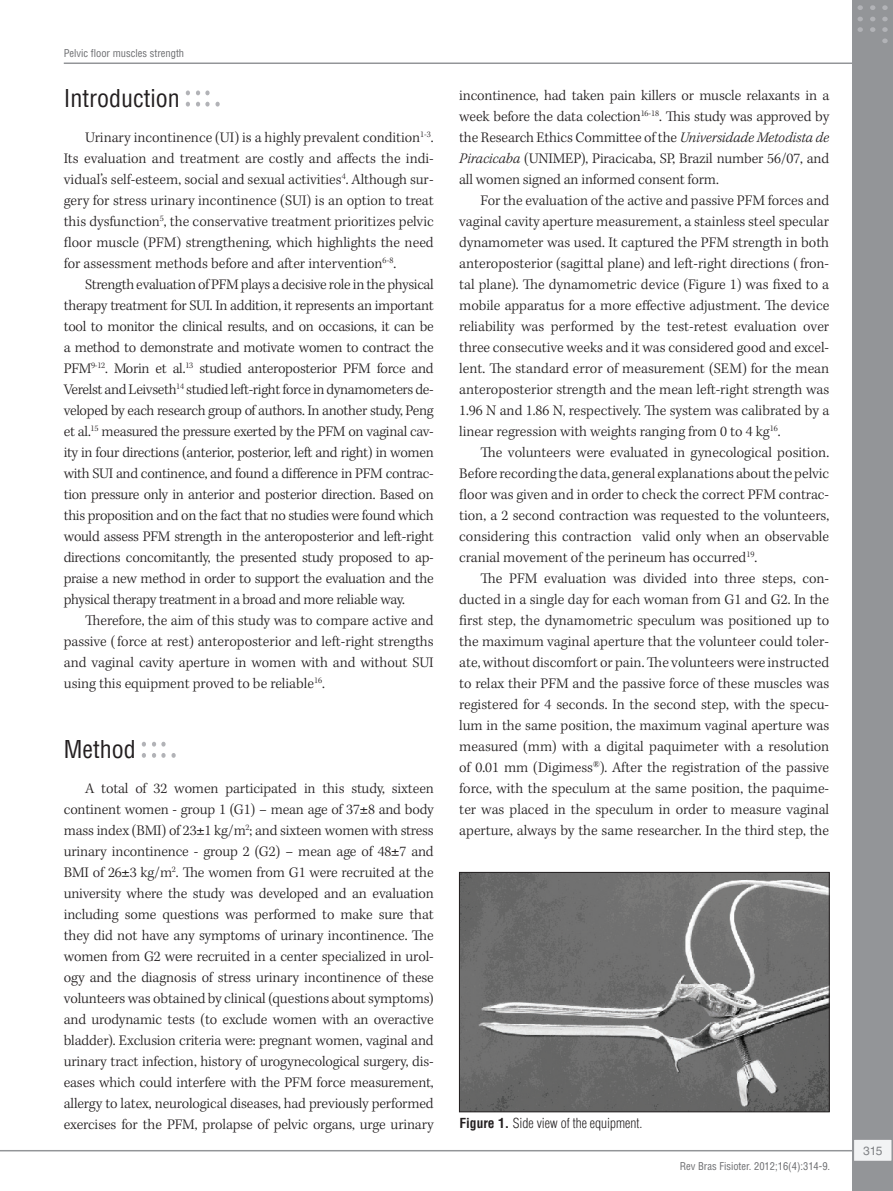
<style>
.page{position:relative;width:893px;height:1191px;background:#fff}
.page>*{position:absolute;margin:0;border:0;box-sizing:border-box;transform-origin:0 0}
.z04_0_Sub1{font:condensed 24px "Helvetica LT Std";color:#231f20}
.z05_0_texto_txt{font:300 15px/21px "Kepler Std";letter-spacing:-.005em;color:#231f20;text-align:justify}
.z07_0_tabela-img_tit{font:300 condensed 13.5px "Helvetica LT Std";color:#231f20}
.t1{font:12px "Helvetica LT Std";color:#808285}
.z06_2_cabecalho{font:condensed 10.5px "Helvetica LT Std";color:#6c6d70}
.s1{font-style:italic}
.s2{font-weight:700}
</style>
<div class="page">
<svg style="left:196px;top:102px;width:24px;height:5px"></svg>
<svg style="left:186px;top:102px;width:4px;height:5px"></svg>
<svg style="left:196px;top:90px;width:14px;height:5px"></svg>
<svg style="left:186px;top:90px;width:4px;height:5px"></svg>
<svg style="left:152px;top:753px;width:24px;height:5px"></svg>
<svg style="left:142px;top:753px;width:4px;height:5px"></svg>
<svg style="left:152px;top:741px;width:14px;height:5px"></svg>
<svg style="left:142px;top:741px;width:4px;height:5px"></svg>
<img style="left:461px;top:874px;width:366px;height:236px">
<div style="left:459px;top:872px;width:370px;height:240px;border:1px solid #231f20"></div>
<hr style="left:0;top:1150px;width:879px;height:1px;background:#939598">
<hr style="left:64px;top:62px;width:810px;height:2px;background:#939598">
<div style="left:853px;top:0;width:40px;height:1191px;background:#939598"></div>
<div style="left:853px;top:1139px;width:39px;height:22px;background:#f2f3f4"></div>
<div style="left:853px;top:1138px;width:40px;height:24px;border:2px solid #939598"></div>
<svg style="left:857px;top:27px;width:6px;height:5px"></svg>
<svg style="left:857px;top:17px;width:6px;height:4px"></svg>
<svg style="left:857px;top:5px;width:6px;height:5px"></svg>
<svg style="left:870px;top:27px;width:5px;height:5px"></svg>
<svg style="left:870px;top:17px;width:5px;height:4px"></svg>
<svg style="left:870px;top:5px;width:5px;height:5px"></svg>
<svg style="left:882px;top:27px;width:6px;height:5px"></svg>
<svg style="left:882px;top:38px;width:6px;height:5px"></svg>
<svg style="left:882px;top:17px;width:6px;height:4px"></svg>
<svg style="left:882px;top:5px;width:6px;height:5px"></svg>
<p class="z06_2_cabecalho" style="left:64px;top:46px;width:122px">Pelvic floor muscles strength</p>
<p class="z04_0_Sub1" style="left:64px;top:83px;width:117px">Introduction</p>
<p class="z05_0_texto_txt" style="left:64px;top:127px;width:371px;text-indent:21px">Urinary incontinence (UI) is a highly prevalent condition<sup>1-3</sup>.<br>Its evaluation and treatment are costly and affects the indi&shy;vidual’s self-esteem, social and sexual activities<sup>4</sup>. Although sur&shy;gery for stress urinary incontinence (SUI) is an option to treat this dysfunction<sup>5</sup>, the conservative treatment prioritizes pelvic floor muscle (PFM) strengthening, which highlights the need for assessment methods before and after intervention<sup>6-8</sup>.</p>
<p class="z05_0_texto_txt" style="left:64px;top:274px;width:371px;text-indent:21px">Strength evaluation of PFM plays a decisive role in the physical therapy treatment for SUI. In addition, it represents an important tool to monitor the clinical results, and on occasions, it can be a method to demonstrate and motivate women to contract the PFM<sup>9-12</sup>. Morin et al.<sup>13</sup> studied anteroposterior PFM force and Verelst and Leivseth<sup>14</sup> studied left-right force in dynamometers de&shy;veloped by each research group of authors. In another study, Peng et al.<sup>15</sup> measured the pressure exerted by the PFM on vaginal cav&shy;ity in four directions (anterior, posterior, left and right) in women with SUI and continence, and found a difference in PFM contrac&shy;tion pressure only in anterior and posterior direction. Based on this proposition and on the fact that no studies were found which would assess PFM strength in the anteroposterior and left-right directions concomitantly, the presented study proposed to ap&shy;praise a new method in order to support the evaluation and the physical therapy treatment in a broad and more reliable way.</p>
<p class="z05_0_texto_txt" style="left:64px;top:610px;width:371px;text-indent:21px">Therefore, the aim of this study was to compare active and passive ( force at rest) anteroposterior and left-right strengths and vaginal cavity aperture in women with and without SUI using this equipment proved to be reliable<sup>16</sup>.</p>
<p class="z04_0_Sub1" style="left:64px;top:734px;width:73px">Method</p>
<p class="z05_0_texto_txt" style="left:64px;top:778px;width:371px;text-indent:21px">A total of 32 women participated in this study, sixteen continent women - group 1 (G1) – mean age of 37 8 and body mass index (BMI) of 23 1 kg/m<sup>2</sup>; and sixteen women with stress urinary incontinence - group 2 (G2) – mean age of 48 7 and BMI of 26 3 kg/m<sup>2</sup>. The women from G1 were recruited at the university where the study was developed and an evaluation including some questions was performed to make sure that they did not have any symptoms of urinary incontinence. The women from G2 were recruited in a center specialized in urol&shy;ogy and the diagnosis of stress urinary incontinence of these volunteers was obtained by clinical (questions about symptoms) and urodynamic tests (to exclude women with an overactive bladder). Exclusion criteria were: pregnant women, vaginal and urinary tract infection, history of urogynecological surgery, dis&shy;eases which could interfere with the PFM force measurement, allergy to latex, neurological diseases, had previously performed exercises for the PFM, prolapse of pelvic organs, urge urinary</p>
<p class="z05_0_texto_txt" style="left:459px;top:85px;width:371px">incontinence, had taken pain killers or muscle relaxants in a week before the data colection<sup>16-18</sup>. This study was approved by the Research Ethics Committee of the <span class="s1">Universidade Metodista de Piracicaba</span> (UNIMEP), Piracicaba, SP, Brazil number 56/07, and all women signed an informed consent form.</p>
<p class="z05_0_texto_txt" style="left:459px;top:190px;width:371px;text-indent:21px">For the evaluation of the active and passive PFM forces and vaginal cavity aperture measurement, a stainless steel specular dynamometer was used. It captured the PFM strength in both anteroposterior (sagittal plane) and left-right directions ( fron&shy;tal plane). The dynamometric device (Figure 1) was fixed to a mobile apparatus for a more effective adjustment. The device reliability was performed by the test-retest evaluation over three consecutive weeks and it was considered good and excel&shy;lent. The standard error of measurement (SEM) for the mean anteroposterior strength and the mean left-right strength was 1.96 N and 1.86 N, respectively. The system was calibrated by a linear regression with weights ranging from 0 to 4 kg<sup>16</sup>.</p>
<p class="z05_0_texto_txt" style="left:459px;top:442px;width:371px;text-indent:21px">The volunteers were evaluated in gynecological position.<br>Before recording the data, general explanations about the pelvic floor was given and in order to check the correct PFM contrac&shy;tion, a 2 second contraction was requested to the volunteers, considering this contraction valid only when an observable cranial movement of the perineum has occurred<sup>19</sup>.</p>
<p class="z05_0_texto_txt" style="left:459px;top:568px;width:371px;text-indent:21px">The PFM evaluation was divided into three steps, con&shy;ducted in a single day for each woman from G1 and G2. In the first step, the dynamometric speculum was positioned up to the maximum vaginal aperture that the volunteer could toler&shy;ate, without discomfort or pain. The volunteers were instructed to relax their PFM and the passive force of these muscles was registered for 4 seconds. In the second step, with the specu&shy;lum in the same position, the maximum vaginal aperture was measured (mm) with a digital paquimeter with a resolution of 0.01 mm (Digimess<sup>®</sup>). After the registration of the passive force, with the speculum at the same position, the paquime&shy;ter was placed in the speculum in order to measure vaginal aperture, always by the same researcher. In the third step, the</p>
<p class="z07_0_tabela-img_tit" style="left:459px;top:1114px;width:184px"><span class="s2">Figure 1.</span> Side view of the equipment.</p>
<p class="z06_2_cabecalho" style="left:680px;top:1160px;width:152px">Rev Bras Fisioter. 2012;16(4):314-9.</p>
<p class="t1" style="left:863px;top:1143px;width:21px">315</p>
</div>
